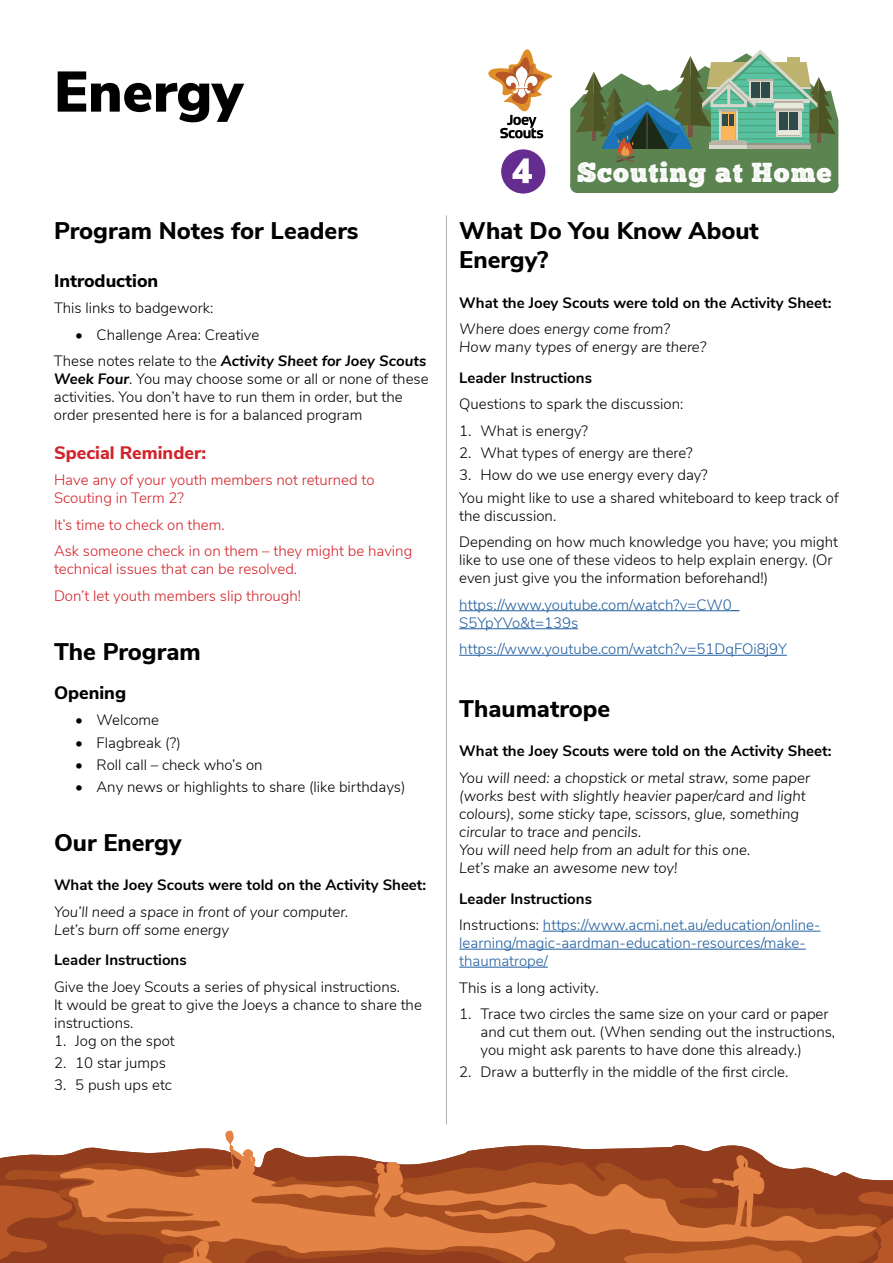
<style>
.page{position:relative;width:893px;height:1263px;background:#fff}
.page>*{position:absolute;margin:0;border:0;box-sizing:border-box;transform-origin:0 0}
.t1{font:900 57px "Nunito Sans";color:#000}
.t2{font:27.75px "Chunk Five Print";letter-spacing:.035em;color:#fff}
.t3{font:800 24px/28.8px "Nunito Sans";color:#000}
.t4{font:800 18px "Nunito Sans";color:#000}
.t5{font:800 18px "Nunito Sans";color:#d2232a}
.t6{font:300 15px/18px "Nunito Sans";color:#000}
.t7{font:italic 300 15px/18px "Nunito Sans";color:#000}
.t8{font:300 15px/18px "Nunito Sans";color:#215e9e}
.t9{font:300 15px/26.5px "Nunito Sans";color:#d2232a}
.t10{font:700 15px "Nunito Sans";color:#000}
.s1{font-weight:700;font-style:italic}
.s2{font-weight:700;color:#000}
.s3{color:#000}
</style>
<div class="page">
<hr style="left:459px;top:610px;width:280px;height:1px;background:#215e9e">
<hr style="left:459px;top:628px;width:119px;height:1px;background:#215e9e">
<hr style="left:459px;top:655px;width:328px;height:1px;background:#215e9e">
<hr style="left:543px;top:931px;width:277px;height:1px;background:#215e9e">
<hr style="left:459px;top:949px;width:347px;height:1px;background:#215e9e">
<hr style="left:459px;top:967px;width:89px;height:1px;background:#215e9e">
<svg style="left:0;top:1144px;width:893px;height:119px"></svg>
<svg style="left:0;top:1160px;width:892px;height:103px;background:#a34c26"></svg>
<svg style="left:59px;top:1166px;width:314px;height:96px;background:#c16533"></svg>
<svg style="left:191px;top:1131px;width:85px;height:63px"></svg>
<svg style="left:373px;top:1155px;width:507px;height:108px;background:#ba6335"></svg>
<svg style="left:171px;top:1240px;width:71px;height:23px;background:#b25828"></svg>
<svg style="left:570px;top:49px;width:268px;height:144px"></svg>
<div style="left:824px;top:179px;width:14px;height:14px;background:#5b8451;border-radius:50%"></div>
<div style="left:570px;top:179px;width:14px;height:14px;background:#5b8451;border-radius:50%"></div>
<svg style="left:488px;top:49px;width:64px;height:89px"></svg>
<hr style="left:446px;top:215px;width:1px;height:910px;background:#000">
<div style="left:501px;top:149px;width:44px;height:45px;background:#662d91;border-radius:50%"></div>
<svg style="left:512px;top:158px;width:20px;height:25px"></svg>
<h1 class="t1" style="left:54px;top:50px;width:191px">Energy</h1>
<h3 class="t3" style="left:54px;top:215px;width:306px">Program Notes for Leaders</h3>
<p class="t4" style="left:54px;top:267px;width:106px">Introduction</p>
<p class="t6" style="left:54px;top:298px;width:161px">This links to badgework:</p>
<p class="t6" style="left:54px;top:320px;width:374px;line-height:26.5px;text-indent:21px">• Challenge Area: Creative<br>These notes relate to the <span class="s1">Activity Sheet for Joey Scouts</span></p>
<p class="t6" style="left:54px;top:369px;width:376px"><span class="s1">Week Four</span>. You may choose some or all or none of these activities. You don’t have to run them in order, but the order presented here is for a balanced program</p>
<p class="t5" style="left:54px;top:439px;width:154px">Special Reminder:</p>
<p class="t9" style="left:54px;top:470px;width:322px;line-height:18px">Have any of your youth members not returned to<br>Scouting in Term 2?</p>
<p class="t9" style="left:54px;top:510px;width:360px">It’s time to check on them.<br>Ask someone check in on them – they might be having</p>
<p class="t9" style="left:54px;top:555px;width:249px">technical issues that can be resolved.<br>Don’t let youth members slip through!</p>
<h3 class="t3" style="left:54px;top:636px;width:148px">The Program</h3>
<p class="t4" style="left:54px;top:679px;width:74px">Opening</p>
<p class="t6" style="left:75px;top:710px;width:85px">• Welcome</p>
<p class="t6" style="left:75px;top:732px;width:107px">• Flagbreak (?)</p>
<p class="t6" style="left:75px;top:755px;width:189px">• Roll call – check who’s on</p>
<p class="t6" style="left:75px;top:777px;width:332px">• Any news or highlights to share (like birthdays)</p>
<h3 class="t3" style="left:54px;top:827px;width:129px">Our Energy</h3>
<p class="t10" style="left:54px;top:874px;width:374px">What the Joey Scouts were told on the Activity Sheet:</p>
<p class="t7" style="left:54px;top:901px;width:296px">You’ll need a space in front of your computer.<br>Let’s burn off some energy</p>
<p class="t10" style="left:54px;top:949px;width:134px">Leader Instructions</p>
<p class="t6" style="left:54px;top:977px;width:369px">Give the Joey Scouts a series of physical instructions.<br>It would be great to give the Joeys a chance to share the instructions.</p>
<p class="t6" style="left:54px;top:1031px;width:122px">1. Jog on the spot</p>
<p class="t6" style="left:54px;top:1053px;width:113px">2. 10 star jumps</p>
<p class="t6" style="left:54px;top:1075px;width:120px">3. 5 push ups etc</p>
<h2 class="t2" style="left:577px;top:160px;width:256px">Scouting at Home</h2>
<h3 class="t3" style="left:459px;top:215px;width:301px">What Do You Know About<br>Energy?</h3>
<p class="t10" style="left:459px;top:291px;width:374px">What the Joey Scouts were told on the Activity Sheet:</p>
<p class="t7" style="left:459px;top:319px;width:248px">Where does energy come from?<br>How many types of energy are there?</p>
<p class="t10" style="left:459px;top:367px;width:134px">Leader Instructions</p>
<p class="t6" style="left:459px;top:394px;width:226px">Questions to spark the discussion:</p>
<p class="t6" style="left:459px;top:421px;width:130px">1. What is energy?</p>
<p class="t6" style="left:459px;top:443px;width:235px">2. What types of energy are there?</p>
<p class="t6" style="left:459px;top:463px;width:381px;line-height:22.2px">3. How do we use energy every day?<br>You might like to use a shared whiteboard to keep track of</p>
<p class="t6" style="left:459px;top:501px;width:380px;line-height:26.5px">the discussion.<br>Depending on how much knowledge you have; you might</p>
<p class="t6" style="left:459px;top:550px;width:375px">like to use one of these videos to help explain energy. (Or even just give you the information beforehand!)</p>
<p class="t8" style="left:459px;top:594px;width:282px">https://www.youtube.com/watch?v=CW0_<br>S5YpYVo&amp;t=139s</p>
<p class="t8" style="left:459px;top:639px;width:329px">https://www.youtube.com/watch?v=51DqFOi8j9Y</p>
<h3 class="t3" style="left:459px;top:693px;width:153px">Thaumatrope</h3>
<p class="t10" style="left:459px;top:740px;width:374px">What the Joey Scouts were told on the Activity Sheet:</p>
<p class="t7" style="left:459px;top:768px;width:352px">You will need: a chopstick or metal straw, some paper (works best with slightly heavier paper/card and light colours), some sticky tape, scissors, glue, something circular to trace and pencils.<br>You will need help from an adult for this one.<br>Let’s make an awesome new toy!</p>
<p class="t8" style="left:459px;top:884px;width:363px;line-height:26.5px"><span class="s2">Leader Instructions<br></span><span class="s3">Instructions:</span> https://www.acmi.net.au/education/online-</p>
<p class="t8" style="left:459px;top:933px;width:348px">learning/magic-aardman-education-resources/make&shy;thaumatrope/</p>
<p class="t6" style="left:459px;top:977px;width:141px">This is a long activity.</p>
<p class="t6" style="left:480px;top:1004px;width:356px;text-indent:-21px">1. Trace two circles the same size on your card or paper and cut them out. (When sending out the instructions, you might ask parents to have done this already.)</p>
<p class="t6" style="left:459px;top:1062px;width:331px">2. Draw a butterfly in the middle of the first circle.</p>
</div>
